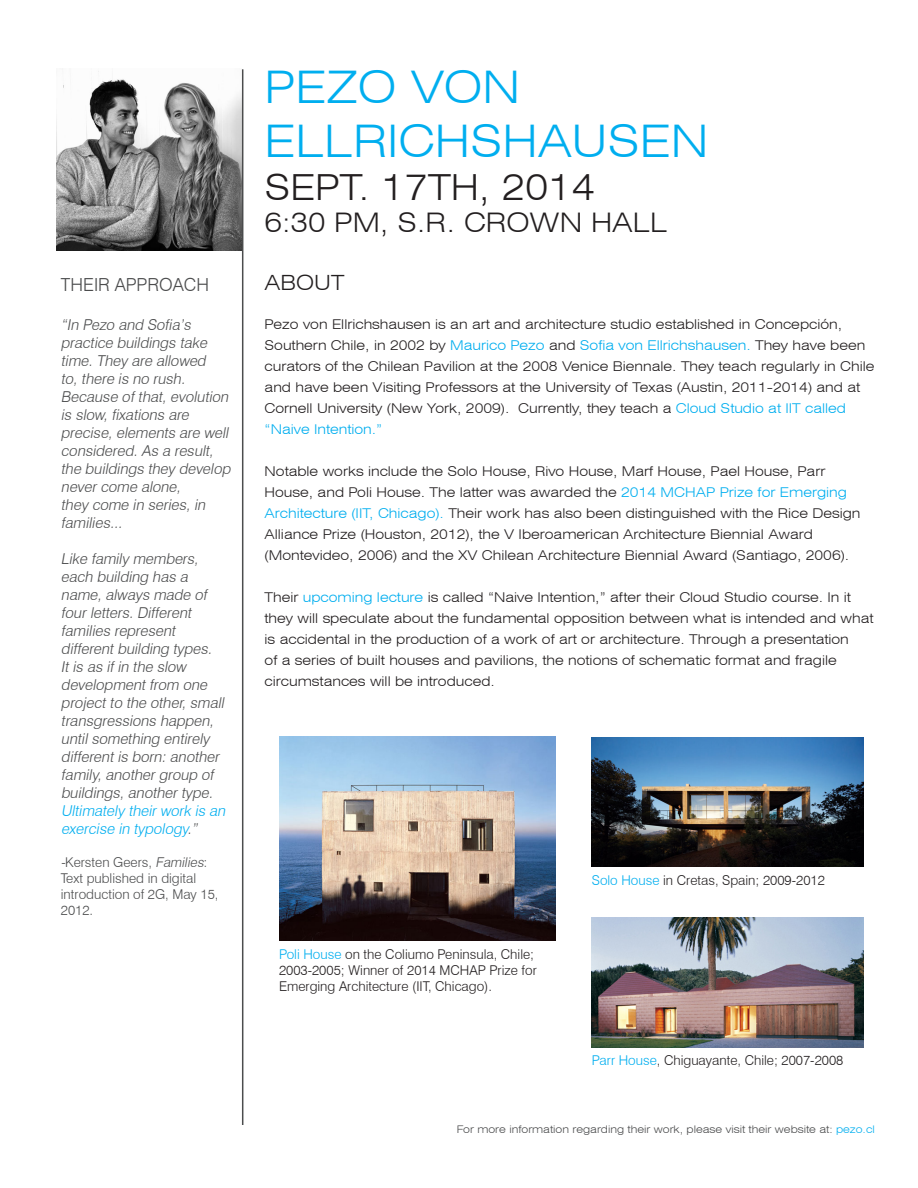
<style>
.page{position:relative;width:918px;height:1188px;background:#fff}
.page>*{position:absolute;margin:0;border:0;box-sizing:border-box;transform-origin:0 0}
.t1{font:300 expanded 45px/54px "Swiss 721 BT";color:#00aeef}
.t2{font:300 expanded 36px "Swiss 721 BT";color:#231f20}
.t3{font:300 expanded 27px "Swiss 721 BT";color:#231f20}
.t4{font:300 expanded 21px "Swiss 721 BT";color:#231f20}
.t5{font:300 18px "Swiss 721 BT";color:#4b4c4d}
.t6{font:italic 300 15px/18px "Swiss 721 BT";color:#4b4c4d}
.t7{font:italic 300 15px/18px "Swiss 721 BT";color:#00aeef}
.t8{font:300 expanded 13.5px/21px "Swiss 721 BT";color:#231f20}
.t9{font:300 13.5px/16.2px "Swiss 721 BT";color:#231f20}
.t10{font:300 13.5px/16.2px "Swiss 721 BT";color:#4b4c4d}
.t11{font:300 expanded 10.5px "Swiss 721 BT";color:#4b4c4d}
.s1{color:#4b4c4d}
.s2{font-style:italic}
.s3{color:#00aeef}
</style>
<div class="page">
<img style="left:56px;top:69px;width:186px;height:181px">
<img style="left:279px;top:736px;width:276px;height:204px">
<img style="left:592px;top:737px;width:272px;height:130px">
<img style="left:592px;top:917px;width:272px;height:131px">
<hr style="left:242px;top:69px;width:1px;height:1056px;background:#4b4c4d">
<h3 class="t5" style="left:61px;top:274px;width:150px">THEIR APPROACH</h3>
<p class="t6" style="left:61px;top:316px;width:174px">“In Pezo and Sofia’s practice buildings take time.They are allowed to,there is no rush.<br>Because ofthat,evolution is slow,fixations are precise,elements are well considered.As a result, the buildings they develop nevercome alone,<br>they come in series,in families...</p>
<p class="t6" style="left:61px;top:550px;width:168px">Like family members, each building has a name,always made of fourletters.Different families represent differentbuilding types.<br>Itis as ifin the slow developmentfrom one projectto the other,small transgressions happen, untilsomething entirely differentis born:another family,anothergroup of buildings,anothertype.</p>
<p class="t7" style="left:61px;top:802px;width:169px">Ultimately theirwork is an exercise in typology<span class="s1">.”</span></p>
<p class="t10" style="left:61px;top:854px;width:159px"><span class="s2">-</span>Kersten Geers, <span class="s2">Families</span>:<br>Text published in digital introduction of 2G, May 15,<br>2012.</p>
<h1 class="t1" style="left:265px;top:60px;width:445px">PEZO VON<br>ELLRICHSHAUSEN</h1>
<h2 class="t2" style="left:265px;top:166px;width:332px">SEPT. 17TH, 2014</h2>
<h3 class="t3" style="left:265px;top:207px;width:404px">6:30 PM, S.R. CROWN HALL</h3>
<h3 class="t4" style="left:265px;top:270px;width:81px">ABOUT</h3>
<p class="t8" style="left:265px;top:314px;width:611px">Pezo von Ellrichshausen is an art and architecture studio established in Concepción, Southern Chile, in 2002 by <span class="s3">Maurico Pezo</span> and <span class="s3">Sofia von Ellrichshausen.</span> They have been curators of the Chilean Pavilion at the 2008 Venice Biennale. They teach regularly in Chile and have been Visiting Professors at the University of Texas (Austin, 2011-2014) and at Cornell University (New York, 2009). Currently, they teach a <span class="s3">Cloud Studio at IIT called “Naive Intention.”</span></p>
<p class="t8" style="left:265px;top:461px;width:597px">Notable works include the Solo House, Rivo House, Marf House, Pael House, Parr House, and Poli House. The latter was awarded the <span class="s3">2014 MCHAP Prize for Emerging Architecture (IIT, Chicago).</span> Their work has also been distinguished with the Rice Design Alliance Prize (Houston, 2012), the V Iberoamerican Architecture Biennial Award (Montevideo, 2006) and the XV Chilean Architecture Biennial Award (Santiago, 2006).</p>
<p class="t8" style="left:265px;top:587px;width:611px">Their <span class="s3">upcoming lecture</span> is called “Naive Intention,” after their Cloud Studio course. In it they will speculate about the fundamental opposition between what is intended and what is accidental in the production of a work of art or architecture. Through a presentation<br>of a series of built houses and pavilions, the notions of schematic format and fragile circumstances will be introduced.</p>
<p class="t9" style="left:279px;top:946px;width:259px"><span class="s3">Poli House</span> on the Coliumo Peninsula, Chile;<br>2003-2005; Winner of 2014 MCHAP Prize for<br>Emerging Architecture (IIT, Chicago).</p>
<p class="t9" style="left:592px;top:872px;width:235px"><span class="s3">Solo House</span> in Cretas, Spain; 2009-2012</p>
<p class="t9" style="left:592px;top:1052px;width:253px"><span class="s3">Parr House</span>, Chiguayante, Chile; 2007-2008</p>
<p class="t11" style="left:457px;top:1123px;width:419px">For more information regarding their work, please visit their website at: <span class="s3">pezo.cl</span></p>
</div>
